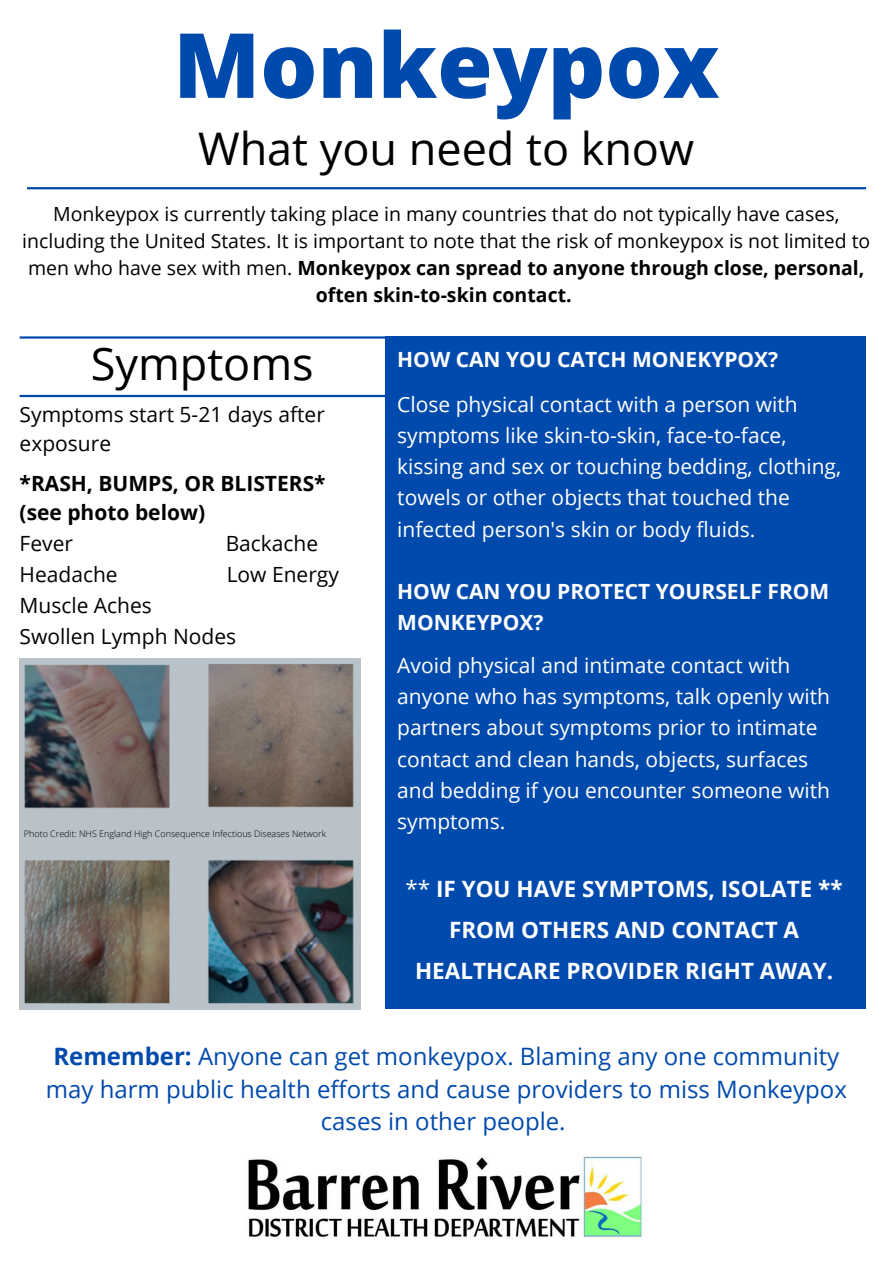
<style>
.page{position:relative;width:893px;height:1264px;background:#fff}
.page>*{position:absolute;margin:0;border:0;box-sizing:border-box;transform-origin:0 0}
.t1{font:800 89.85px "Open Sans";color:#004aad}
.t2{font:45px "Open Sans";color:#000}
.t3{font:24px/32.5px "Open Sans";color:#004aad;text-align:center}
.t4{font:700 22.5px/41.2px "Open Sans";color:#fff;text-align:center}
.t5{font:21px/31.2px "Open Sans";color:#fff}
.t6{font:21px/29.4px "Open Sans";color:#020202}
.t7{font:700 21px/31.2px "Open Sans";color:#fff}
.t8{font:700 21px/29.4px "Open Sans";color:#020202}
.t9{font:19.5px/27px "Open Sans";color:#000;text-align:center}
.t10{font:300 9px "Open Sans";color:#000}
.s1{font-weight:700}
.s2{font-weight:400}
</style>
<div class="page">
<img style="left:248px;top:1156px;width:394px;height:82px">
<div style="left:385px;top:336px;width:480px;height:672px;background:#004aad"></div>
<hr style="left:27px;top:187px;width:839px;height:2px;background:#004aad">
<img style="left:20px;top:658px;width:340px;height:351px">
<hr style="left:20px;top:336px;width:365px;height:2px;background:#004aad">
<hr style="left:20px;top:395px;width:365px;height:2px;background:#004aad">
<h1 class="t1" style="left:173px;top:2px;width:547px">Monkeypox</h1>
<h2 class="t2" style="left:198px;top:117px;width:497px">What you need to know</h2>
<p class="t9" style="left:22px;top:200px;width:849px">Monkeypox is currently taking place in many countries that do not typically have cases, including the United States. It is important to note that the risk of monkeypox is not limited to men who have sex with men. <span class="s1">Monkeypox can spread to anyone through close, personal, often skin-to-skin contact.</span></p>
<h2 class="t2" style="left:91px;top:332px;width:224px">Symptoms</h2>
<p class="t6" style="left:20px;top:399px;width:307px">Symptoms start 5-21 days after exposure</p>
<p class="t8" style="left:20px;top:468px;width:307px">*RASH, BUMPS, OR BLISTERS* (see photo below)</p>
<p class="t6" style="left:20px;top:528px;width:55px">Fever</p>
<p class="t6" style="left:226px;top:528px;width:94px">Backache</p>
<p class="t6" style="left:20px;top:559px;width:100px">Headache</p>
<p class="t6" style="left:227px;top:559px;width:114px">Low Energy</p>
<p class="t6" style="left:20px;top:589px;width:218px;line-height:31.2px">Muscle Aches<br>Swollen Lymph Nodes</p>
<p class="t10" style="left:24px;top:827px;width:304px">Photo Credit: NHS England High Consequence Infectious Diseases Network</p>
<p class="t7" style="left:397px;top:343px;width:382px">HOW CAN YOU CATCH MONEKYPOX?</p>
<p class="t5" style="left:397px;top:388px;width:445px">Close physical contact with a person with symptoms like skin-to-skin, face-to-face, kissing and sex or touching bedding, clothing, towels or other objects that touched the infected person's skin or body fluids.</p>
<p class="t7" style="left:397px;top:575px;width:433px">HOW CAN YOU PROTECT YOURSELF FROM<br>MONKEYPOX?</p>
<p class="t5" style="left:397px;top:649px;width:434px">Avoid physical and intimate contact with anyone who has symptoms, talk openly with partners about symptoms prior to intimate contact and clean hands, objects, surfaces and bedding if you encounter someone with symptoms.</p>
<p class="t4" style="left:405px;top:867px;width:439px"><span class="s2">**</span> IF YOU HAVE SYMPTOMS, ISOLATE **<br>FROM OTHERS AND CONTACT A<br>HEALTHCARE PROVIDER RIGHT AWAY.</p>
<p class="t3" style="left:46px;top:1039px;width:802px"><span class="s1">Remember:</span> Anyone can get monkeypox. Blaming any one community may harm public health efforts and cause providers to miss Monkeypox cases in other people.</p>
</div>
